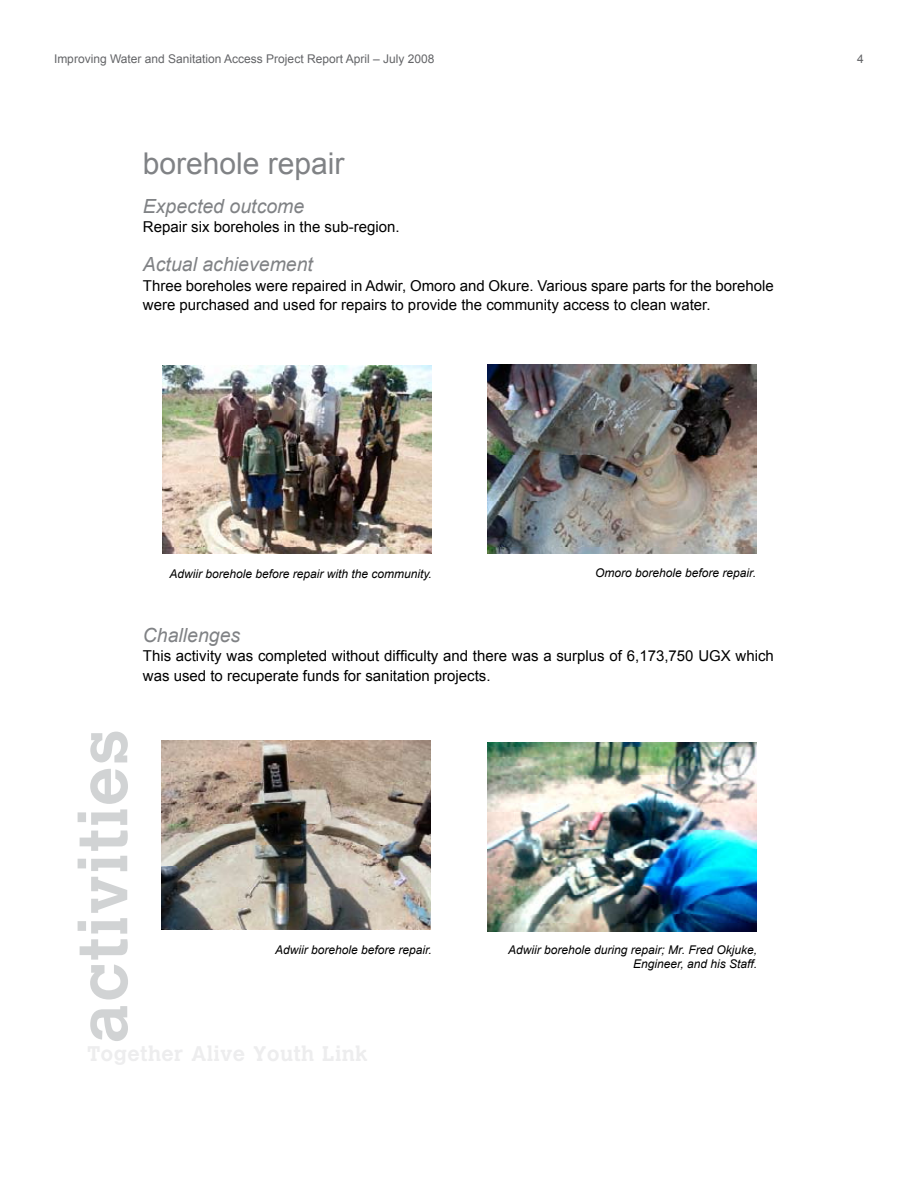
<style>
.page{position:relative;width:918px;height:1188px;background:#fff}
.page>*{position:absolute;margin:0;border:0;box-sizing:border-box;transform-origin:0 0}
.t1{font:700 67.5px "M Calvert";letter-spacing:.025em;color:#d1d3d4}
.t2{font:30px "Arial";color:#808285}
.t3{font:italic 19.5px "Arial";color:#808285}
.t4{font:15px/19.5px "Arial";color:#000}
.t5{font:italic 12px/14.4px "Arial";color:#000;text-align:right}
.t6{font:12px "Arial";color:#636467}
</style>
<div class="page">
<img style="left:162px;top:365px;width:269px;height:188px">
<img style="left:488px;top:365px;width:268px;height:189px">
<img style="left:161px;top:740px;width:270px;height:190px">
<img style="left:488px;top:743px;width:268px;height:189px">
<p class="t6" style="left:54px;top:52px;width:382px">Improving Water and Sanitation Access Project Report April – July 2008</p>
<p class="t6" style="left:857px;top:52px;width:8px">4</p>
<h2 class="t2" style="left:143px;top:146px;width:203px">borehole repair</h2>
<h3 class="t3" style="left:143px;top:195px;width:163px">Expected outcome</h3>
<p class="t4" style="left:143px;top:217px;width:258px">Repair six boreholes in the sub-region.</p>
<h3 class="t3" style="left:143px;top:253px;width:172px">Actual achievement</h3>
<p class="t4" style="left:143px;top:276px;width:633px">Three boreholes were repaired in Adwir, Omoro and Okure. Various spare parts for the borehole were purchased and used for repairs to provide the community access to clean water.</p>
<p class="t5" style="left:169px;top:567px;width:264px">Adwiir borehole before repair with the community.</p>
<p class="t5" style="left:595px;top:566px;width:162px">Omoro borehole before repair.</p>
<h3 class="t3" style="left:143px;top:624px;width:99px">Challenges</h3>
<p class="t4" style="left:143px;top:646px;width:633px">This activity was completed without difficulty and there was a surplus of 6,173,750 UGX which was used to recuperate funds for sanitation projects.</p>
<h1 class="t1" style="left:61px;top:1044px;width:316px;rotate:-90deg">activities</h1>
<p class="t5" style="left:275px;top:942px;width:158px">Adwiir borehole before repair.</p>
<p class="t5" style="left:508px;top:942px;width:250px">Adwiir borehole during repair; Mr. Fred Okjuke,<br>Engineer, and his Staff.</p>
</div>
